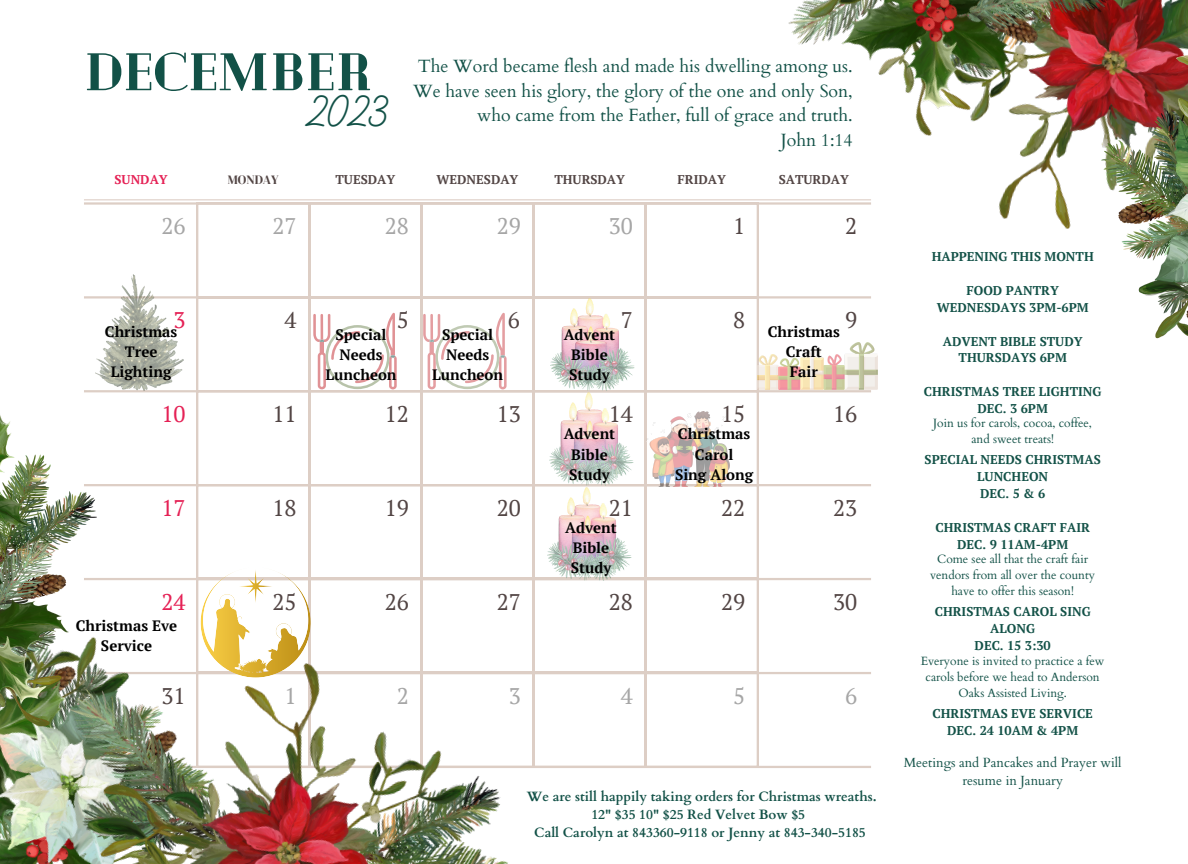
<style>
.page{position:relative;width:1188px;height:864px;background:#fff}
.page>*{position:absolute;margin:0;border:0;box-sizing:border-box;transform-origin:0 0}
.t1{font:900 52.8px "Cheque";color:#125147}
.t2{font:43.8px "Nickainley";color:#125147}
.t3{font:22.5px "PT Serif";color:#524544}
.t4{font:22.5px "PT Serif";color:#a6a6a6}
.t5{font:22.5px "PT Serif";color:#e52155}
.t6{font:17.7px "Cardo";color:#125147}
.t7{font:700 15px "PT Serif";color:#000}
.t8{font:700 13.5px "Cardo";color:#125147}
.t9{font:13.2px/17.7px "Cardo";color:#125147;text-align:center}
.t10{font:700 12.75px/17px "PT Serif";color:#125147;text-align:center}
.t11{font:700 12.75px "PT Serif";color:#524544}
.t12{font:700 12.75px "PT Serif";color:#e52155}
.t13{font:12.75px "DM Serif Display";color:#524544}
.t14{font:12px/16px "Cardo";color:#125147;text-align:center}
</style>
<div class="page">
<hr style="left:84px;top:296px;width:787px;height:3px;background:#ddcec5">
<hr style="left:84px;top:390px;width:787px;height:2px;background:#ddcec5">
<hr style="left:84px;top:484px;width:787px;height:2px;background:#ddcec5">
<hr style="left:84px;top:578px;width:787px;height:2px;background:#ddcec5">
<hr style="left:84px;top:672px;width:787px;height:2px;background:#ddcec5">
<hr style="left:84px;top:766px;width:787px;height:2px;background:#ddcec5">
<img style="left:856px;top:0;width:332px;height:299px">
<hr style="left:84px;top:202px;width:787px;height:3px;background:#ddcec5">
<hr style="left:84px;top:199px;width:787px;height:1px;background:#ddcec5">
<img style="left:0;top:741px;width:31px;height:123px">
<img style="left:31px;top:580px;width:477px;height:284px">
<img style="left:0;top:415px;width:97px;height:326px">
<img style="left:1101px;top:56px;width:87px;height:283px">
<img style="left:788px;top:0;width:394px;height:180px">
<img style="left:95px;top:275px;width:89px;height:115px">
<svg style="left:196px;top:205px;width:563px;height:563px"></svg>
<img style="left:757px;top:342px;width:120px;height:48px">
<img style="left:647px;top:411px;width:82px;height:75px">
<p class="t1" style="left:84px;top:37px;width:289px">DECEMBER</p>
<p class="t2" style="left:309px;top:84px;width:83px">2023</p>
<p class="t6" style="left:418px;top:54px;width:436px">The Word became flesh and made his dwelling among us.</p>
<p class="t6" style="left:413px;top:79px;width:441px">We have seen his glory, the glory of the one and only Son,</p>
<p class="t6" style="left:477px;top:104px;width:377px">who came from the Father, full of grace and truth.</p>
<p class="t6" style="left:781px;top:129px;width:73px">John 1:14</p>
<p class="t12" style="left:115px;top:170px;width:55px">SUNDAY</p>
<p class="t13" style="left:228px;top:170px;width:52px">MONDAY</p>
<p class="t11" style="left:336px;top:170px;width:61px">TUESDAY</p>
<p class="t11" style="left:437px;top:170px;width:83px">WEDNESDAY</p>
<p class="t11" style="left:554px;top:170px;width:72px">THURSDAY</p>
<p class="t11" style="left:678px;top:170px;width:50px">FRIDAY</p>
<p class="t11" style="left:779px;top:170px;width:72px">SATURDAY</p>
<p class="t4" style="left:162px;top:211px;width:26px">26</p>
<p class="t4" style="left:273px;top:211px;width:26px">27</p>
<p class="t4" style="left:385px;top:211px;width:26px">28</p>
<p class="t4" style="left:497px;top:211px;width:26px">29</p>
<p class="t4" style="left:609px;top:211px;width:26px">30</p>
<p class="t3" style="left:733px;top:211px;width:14px">1</p>
<p class="t3" style="left:845px;top:211px;width:14px">2</p>
<p class="t3" style="left:397px;top:305px;width:14px">5</p>
<p class="t5" style="left:174px;top:305px;width:14px">3</p>
<p class="t3" style="left:508px;top:305px;width:14px">6</p>
<p class="t3" style="left:621px;top:305px;width:14px">7</p>
<p class="t3" style="left:285px;top:305px;width:14px">4</p>
<p class="t7" style="left:105px;top:321px;width:74px">Christmas</p>
<p class="t7" style="left:125px;top:341px;width:34px">Tree</p>
<p class="t7" style="left:111px;top:361px;width:62px">Lighting</p>
<p class="t7" style="left:336px;top:324px;width:52px">Special</p>
<p class="t7" style="left:339px;top:344px;width:45px">Needs</p>
<p class="t7" style="left:326px;top:365px;width:73px">Luncheon</p>
<p class="t7" style="left:442px;top:324px;width:52px">Special</p>
<p class="t7" style="left:446px;top:344px;width:45px">Needs</p>
<p class="t7" style="left:432px;top:365px;width:73px">Luncheon</p>
<p class="t7" style="left:564px;top:324px;width:53px">Advent</p>
<p class="t7" style="left:571px;top:344px;width:38px">Bible</p>
<p class="t7" style="left:569px;top:365px;width:42px">Study</p>
<p class="t3" style="left:733px;top:305px;width:14px">8</p>
<p class="t3" style="left:845px;top:305px;width:14px">9</p>
<p class="t7" style="left:768px;top:321px;width:74px">Christmas</p>
<p class="t7" style="left:786px;top:341px;width:38px">Craft</p>
<p class="t7" style="left:790px;top:361px;width:30px">Fair</p>
<p class="t5" style="left:162px;top:399px;width:26px">10</p>
<p class="t3" style="left:273px;top:399px;width:26px">11</p>
<p class="t3" style="left:385px;top:399px;width:26px">12</p>
<p class="t3" style="left:497px;top:399px;width:26px">13</p>
<p class="t3" style="left:609px;top:399px;width:26px">14</p>
<p class="t3" style="left:721px;top:399px;width:26px">15</p>
<p class="t3" style="left:833px;top:399px;width:26px">16</p>
<p class="t5" style="left:162px;top:493px;width:26px">17</p>
<p class="t3" style="left:273px;top:493px;width:26px">18</p>
<p class="t3" style="left:385px;top:493px;width:26px">19</p>
<p class="t3" style="left:497px;top:493px;width:26px">20</p>
<p class="t7" style="left:564px;top:424px;width:53px">Advent</p>
<p class="t7" style="left:571px;top:444px;width:38px">Bible</p>
<p class="t7" style="left:569px;top:464px;width:42px">Study</p>
<p class="t7" style="left:565px;top:517px;width:53px">Advent</p>
<p class="t7" style="left:573px;top:537px;width:38px">Bible</p>
<p class="t7" style="left:571px;top:557px;width:42px">Study</p>
<p class="t7" style="left:678px;top:424px;width:74px">Christmas</p>
<p class="t7" style="left:695px;top:444px;width:40px">Carol</p>
<p class="t7" style="left:675px;top:464px;width:80px">Sing Along</p>
<p class="t3" style="left:609px;top:493px;width:26px">21</p>
<p class="t3" style="left:721px;top:493px;width:26px">22</p>
<p class="t3" style="left:833px;top:493px;width:26px">23</p>
<p class="t5" style="left:162px;top:587px;width:26px">24</p>
<p class="t3" style="left:273px;top:587px;width:26px">25</p>
<p class="t3" style="left:385px;top:587px;width:26px">26</p>
<p class="t3" style="left:497px;top:587px;width:26px">27</p>
<p class="t3" style="left:609px;top:587px;width:26px">28</p>
<p class="t3" style="left:721px;top:587px;width:26px">29</p>
<p class="t3" style="left:833px;top:587px;width:26px">30</p>
<p class="t7" style="left:76px;top:615px;width:103px">Christmas Eve</p>
<p class="t7" style="left:101px;top:635px;width:53px">Service</p>
<p class="t3" style="left:162px;top:681px;width:26px">31</p>
<p class="t4" style="left:285px;top:681px;width:14px">1</p>
<p class="t4" style="left:397px;top:681px;width:14px">2</p>
<p class="t4" style="left:509px;top:681px;width:14px">3</p>
<p class="t4" style="left:621px;top:681px;width:14px">4</p>
<p class="t4" style="left:733px;top:681px;width:14px">5</p>
<p class="t4" style="left:845px;top:681px;width:14px">6</p>
<p class="t8" style="left:527px;top:787px;width:351px">We are still happily taking orders for Christmas wreaths.</p>
<p class="t8" style="left:591px;top:805px;width:215px">12" $35 10" $25 Red Velvet Bow $5</p>
<p class="t8" style="left:534px;top:823px;width:333px">Call Carolyn at 843360-9118 or Jenny at 843-340-5185</p>
<p class="t10" style="left:932px;top:248px;width:164px">HAPPENING THIS MONTH</p>
<p class="t10" style="left:967px;top:281px;width:94px">FOOD PANTRY</p>
<p class="t10" style="left:937px;top:298px;width:153px">WEDNESDAYS 3PM-6PM</p>
<p class="t10" style="left:943px;top:332px;width:141px">ADVENT BIBLE STUDY</p>
<p class="t10" style="left:959px;top:349px;width:110px">THURSDAYS 6PM</p>
<p class="t10" style="left:924px;top:383px;width:179px">CHRISTMAS TREE LIGHTING</p>
<p class="t10" style="left:978px;top:400px;width:72px">DEC. 3 6PM</p>
<p class="t14" style="left:933px;top:415px;width:160px">Join us for carols, cocoa, coffee,</p>
<p class="t14" style="left:971px;top:431px;width:84px">and sweet treats!</p>
<p class="t10" style="left:925px;top:451px;width:178px">SPECIAL NEEDS CHRISTMAS<br>LUNCHEON</p>
<p class="t10" style="left:980px;top:485px;width:67px">DEC. 5 &amp; 6</p>
<p class="t10" style="left:935px;top:519px;width:156px">CHRISTMAS CRAFT FAIR</p>
<p class="t10" style="left:957px;top:535px;width:112px">DEC. 9 11AM-4PM</p>
<p class="t14" style="left:930px;top:551px;width:167px">Come see all that the craft fair vendors from all over the county have to offer this season!</p>
<p class="t10" style="left:935px;top:603px;width:158px">CHRISTMAS CAROL SING<br>ALONG</p>
<p class="t10" style="left:975px;top:637px;width:78px">DEC. 15 3:30</p>
<p class="t14" style="left:921px;top:653px;width:185px">Everyone is invited to practice a few carols before we head to Anderson<br>Oaks Assisted Living.</p>
<p class="t10" style="left:932px;top:705px;width:162px">CHRISTMAS EVE SERVICE</p>
<p class="t10" style="left:947px;top:722px;width:133px">DEC. 24 10AM &amp; 4PM</p>
<p class="t9" style="left:904px;top:754px;width:219px">Meetings and Pancakes and Prayer will resume in January</p>
</div>
